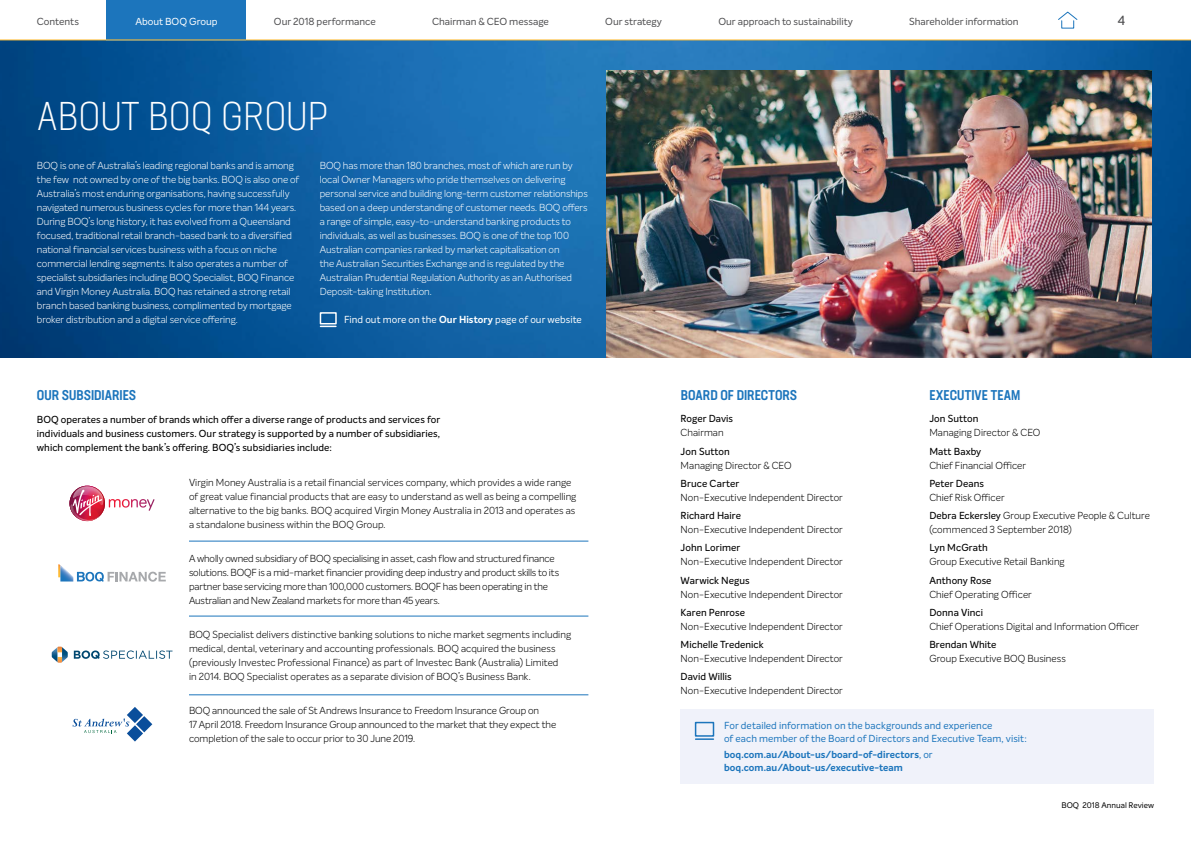
<style>
.page{position:relative;width:1191px;height:842px;background:#fff}
.page>*{position:absolute;margin:0;border:0;box-sizing:border-box;transform-origin:0 0}
.t1{font:300 condensed 40px "Neusa Next Pro";letter-spacing:.01em;color:#fff}
.t2{font:500 condensed 14px "Neusa Next Pro";color:#1c75bc}
.t3{font:500 13px "Intelo";color:#4d4d4f}
.t4{font:300 10px/14px "Intelo";letter-spacing:.005em;color:#000}
.t5{font:300 10px/14px "Intelo";letter-spacing:-.005em;color:#fff}
.t6{font:500 10px/14px "Intelo";letter-spacing:.005em;color:#000;text-align:justify}
.t7{font:300 10px/14px "Intelo";letter-spacing:-.015em;color:#000}
.t8{font:10px/13px "Intelo";letter-spacing:.005em;color:#1c75bc}
.t9{font:10px "Intelo";letter-spacing:-.005em;color:#4d4d4f}
.t10{font:700 10px/13px "Intelo";letter-spacing:.005em;color:#1c75bc}
.t11{font:10px "Intelo";letter-spacing:.005em;color:#fff}
.t12{font:8px "Intelo";letter-spacing:.005em;color:#000}
.s1{font-weight:700}
.s2{font-weight:500}
.s3{font-weight:400}
</style>
<div class="page">
<img style="left:0;top:41px;width:1191px;height:316px">
<div style="left:680px;top:709px;width:474px;height:75px;background:#f0f2fa"></div>
<div style="left:320px;top:312px;width:17px;height:12px;border:2px solid #fff"></div>
<svg style="left:320px;top:326px;width:16px;height:1px"></svg>
<div style="left:695px;top:722px;width:19px;height:15px;border:2px solid #1c75bc"></div>
<svg style="left:695px;top:738px;width:18px;height:2px"></svg>
<svg style="left:58px;top:564px;width:108px;height:18px"></svg>
<svg style="left:52px;top:647px;width:16px;height:16px"></svg>
<svg style="left:74px;top:650px;width:98px;height:9px"></svg>
<svg style="left:69px;top:485px;width:78px;height:37px"></svg>
<hr style="left:189px;top:541px;width:399px;height:1px;background:#1c75bc">
<hr style="left:189px;top:616px;width:399px;height:1px;background:#1c75bc">
<hr style="left:189px;top:694px;width:399px;height:1px;background:#1c75bc">
<img style="left:606px;top:70px;width:546px;height:287px">
<svg style="left:72px;top:707px;width:80px;height:34px"></svg>
<svg style="left:1058px;top:11px;width:20px;height:18px"></svg>
<div style="left:107px;top:0;width:139px;height:40px;background:#1c75bc"></div>
<hr style="left:0;top:40px;width:1191px;height:1px;background:#febd36">
<p class="t9" style="left:37px;top:16px;width:44px">Contents</p>
<p class="t11" style="left:135px;top:16px;width:84px">About BOQ Group</p>
<p class="t9" style="left:274px;top:16px;width:103px">Our 2018 performance</p>
<p class="t9" style="left:432px;top:16px;width:118px">Chairman &amp; CEO message</p>
<p class="t9" style="left:605px;top:16px;width:58px">Our strategy</p>
<p class="t9" style="left:718px;top:16px;width:136px">Our approach to sustainability</p>
<p class="t9" style="left:909px;top:16px;width:111px">Shareholder information</p>
<h1 class="t1" style="left:37px;top:92px;width:293px">ABOUT BOQ GROUP</h1>
<p class="t5" style="left:37px;top:158px;width:264px">BOQ is one of Australia’s leading regional banks and is among the few not owned by one of the big banks. BOQ is also one of Australia’s most enduring organisations, having successfully navigated numerous business cycles for more than 144 years.<br>During BOQ’s long history, it has evolved from a Queensland focused, traditional retail branch-based bank to a diversified national financial services business with a focus on niche commercial lending segments. It also operates a number of specialist subsidiaries including BOQ Specialist, BOQ Finance and Virgin Money Australia. BOQ has retained a strong retail branch based banking business, complimented by mortgage broker distribution and a digital service offering.</p>
<p class="t5" style="left:320px;top:158px;width:270px">BOQ has more than 180 branches, most of which are run by local Owner Managers who pride themselves on delivering personal service and building long-term customer relationships based on a deep understanding of customer needs. BOQ offers a range of simple, easy-to-understand banking products to individuals, as well as businesses. BOQ is one of the top 100<br>Australian companies ranked by market capitalisation on<br>the Australian Securities Exchange and is regulated by the Australian Prudential Regulation Authority as an Authorised Deposit-taking Institution.</p>
<p class="t11" style="left:344px;top:313px;width:239px">Find out more on the <span class="s1">Our History</span> page of our website</p>
<h3 class="t3" style="left:1117px;top:12px;width:9px">4</h3>
<h2 class="t2" style="left:37px;top:386px;width:101px">OUR SUBSIDIARIES</h2>
<p class="t6" style="left:37px;top:412px;width:405px">BOQ operates a number of brands which offer a diverse range of products and services for individuals and business customers. Our strategy is supported by a number of subsidiaries, which complement the bank’s offering. BOQ’s subsidiaries include:</p>
<p class="t4" style="left:189px;top:476px;width:389px">Virgin Money Australia is a retail financial services company, which provides a wide range of great value financial products that are easy to understand as well as being a compelling alternative to the big banks. BOQ acquired Virgin Money Australia in 2013 and operates as a standalone business within the BOQ Group.</p>
<p class="t7" style="left:189px;top:552px;width:372px">A wholly owned subsidiary of BOQ specialising in asset, cash flow and structured finance solutions. BOQF is a mid-market financier providing deep industry and product skills to its partner base servicing more than 100,000 customers. BOQF has been operating in the Australian and New Zealand markets for more than 45 years.</p>
<p class="t4" style="left:189px;top:627px;width:383px">BOQ Specialist delivers distinctive banking solutions to niche market segments including medical, dental, veterinary and accounting professionals. BOQ acquired the business (previously Investec Professional Finance) as part of Investec Bank (Australia) Limited<br>in 2014. BOQ Specialist operates as a separate division of BOQ’s Business Bank.</p>
<p class="t4" style="left:189px;top:703px;width:369px">BOQ announced the sale of St Andrews Insurance to Freedom Insurance Group on<br>17 April 2018. Freedom Insurance Group announced to the market that they expect the completion of the sale to occur prior to 30 June 2019.</p>
<h2 class="t2" style="left:680px;top:386px;width:118px">BOARD OF DIRECTORS</h2>
<p class="t6" style="left:680px;top:412px;width:54px">Roger Davis</p>
<p class="t4" style="left:680px;top:426px;width:45px">Chairman</p>
<p class="t6" style="left:680px;top:444px;width:51px">Jon Sutton</p>
<p class="t4" style="left:680px;top:458px;width:112px">Managing Director &amp; CEO</p>
<p class="t6" style="left:680px;top:476px;width:60px">Bruce Carter</p>
<p class="t4" style="left:680px;top:490px;width:164px">Non-Executive Independent Director</p>
<p class="t6" style="left:680px;top:509px;width:62px">Richard Haire</p>
<p class="t4" style="left:680px;top:523px;width:164px">Non-Executive Independent Director</p>
<p class="t6" style="left:680px;top:541px;width:61px">John Lorimer</p>
<p class="t4" style="left:680px;top:555px;width:164px">Non-Executive Independent Director</p>
<p class="t6" style="left:680px;top:573px;width:71px">Warwick Negus</p>
<p class="t4" style="left:680px;top:587px;width:164px">Non-Executive Independent Director</p>
<p class="t6" style="left:680px;top:605px;width:66px">Karen Penrose</p>
<p class="t4" style="left:680px;top:619px;width:164px">Non-Executive Independent Director</p>
<p class="t6" style="left:680px;top:638px;width:84px">Michelle Tredenick</p>
<p class="t4" style="left:680px;top:652px;width:164px">Non-Executive Independent Director</p>
<p class="t6" style="left:680px;top:670px;width:53px">David Willis</p>
<p class="t4" style="left:680px;top:684px;width:164px">Non-Executive Independent Director</p>
<h2 class="t2" style="left:929px;top:386px;width:93px">EXECUTIVE TEAM</h2>
<p class="t6" style="left:929px;top:412px;width:51px">Jon Sutton</p>
<p class="t4" style="left:929px;top:426px;width:112px">Managing Director &amp; CEO</p>
<p class="t6" style="left:929px;top:444px;width:53px">Matt Baxby</p>
<p class="t4" style="left:929px;top:458px;width:98px">Chief Financial Officer</p>
<p class="t6" style="left:929px;top:476px;width:56px">Peter Deans</p>
<p class="t4" style="left:929px;top:488px;width:222px;line-height:18.2px">Chief Risk Officer<br><span class="s2">Debra Eckersley</span> Group Executive People &amp; Culture</p>
<p class="t4" style="left:929px;top:523px;width:144px">(commenced 3 September 2018)</p>
<p class="t6" style="left:929px;top:541px;width:60px">Lyn McGrath</p>
<p class="t4" style="left:929px;top:555px;width:137px">Group Executive Retail Banking</p>
<p class="t6" style="left:929px;top:573px;width:64px">Anthony Rose</p>
<p class="t4" style="left:929px;top:587px;width:104px">Chief Operating Officer</p>
<p class="t6" style="left:929px;top:605px;width:55px">Donna Vinci</p>
<p class="t4" style="left:929px;top:619px;width:211px">Chief Operations Digital and Information Officer</p>
<p class="t6" style="left:929px;top:638px;width:69px">Brendan White</p>
<p class="t4" style="left:929px;top:652px;width:138px">Group Executive BOQ Business</p>
<p class="t8" style="left:724px;top:719px;width:304px">For detailed information on the backgrounds and experience<br>of each member of the Board of Directors and Executive Team, visit:</p>
<p class="t10" style="left:724px;top:748px;width:210px">boq.com.au/About-us/board-of-directors<span class="s3">, or </span>boq.com.au/About-us/executive-team</p>
<p class="t12" style="left:1061px;top:800px;width:94px">BOQ 2018 Annual Review</p>
</div>
